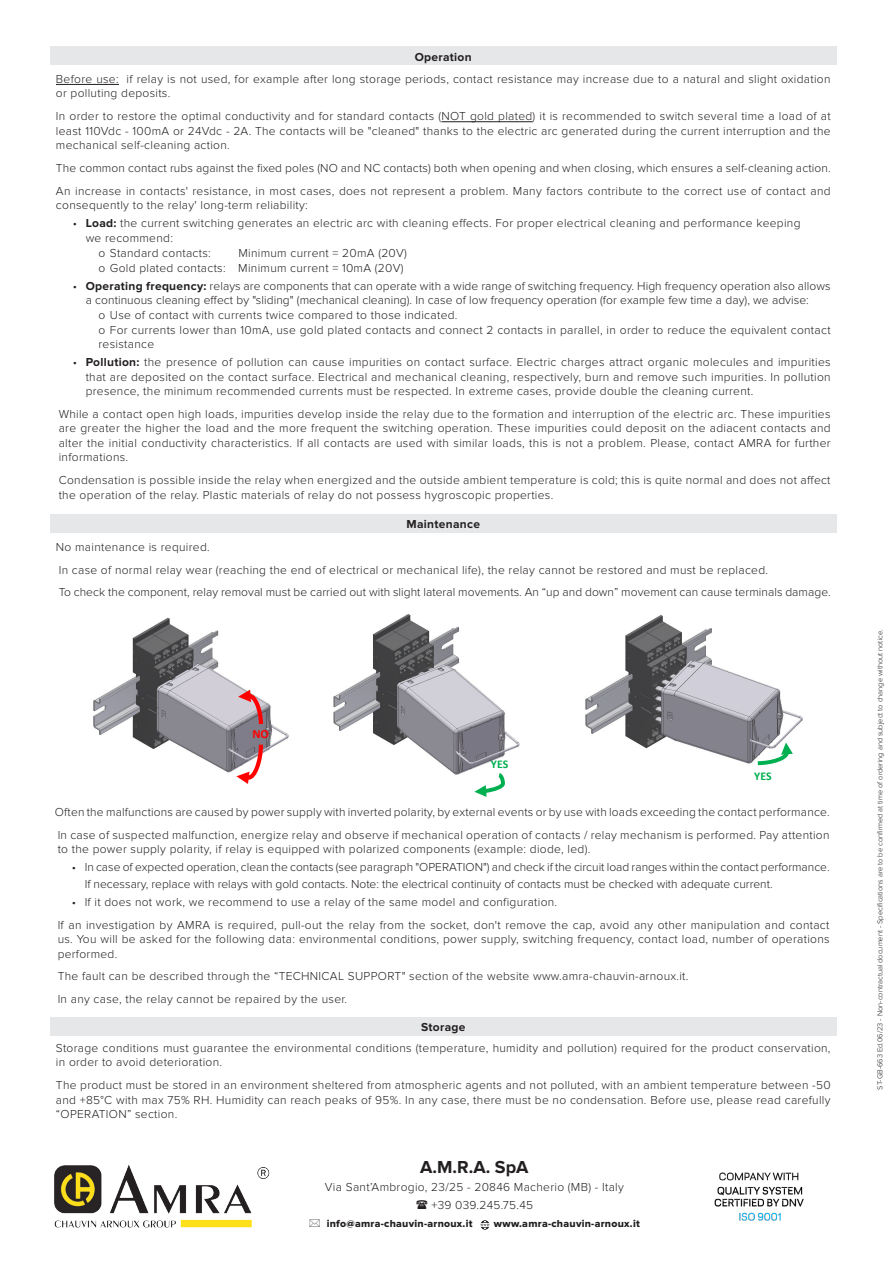
<style>
.page{position:relative;width:893px;height:1263px;background:#fff}
.page>*{position:absolute;margin:0;border:0;box-sizing:border-box;transform-origin:0 0}
.t1{font:700 18px "Proxima Nova";color:#231f20}
.t2{font:700 12.45px "Calibri";color:#f00}
.t3{font:300 12px/14.4px "Proxima Nova";letter-spacing:.025em;color:#231f20}
.t4{font:300 12px/14.4px "Proxima Nova";letter-spacing:.005em;color:#231f20}
.t5{font:300 12px/16.5px "Proxima Nova";color:#231f20}
.t6{font:700 12px "Proxima Nova";letter-spacing:.025em;color:#231f20}
.t7{font:700 11.85px "Calibri";letter-spacing:-.005em;color:#00b050}
.t8{font:10.5px "Proxima Nova Extrabld";letter-spacing:.025em;color:#231f20}
.t9{font:300 7.5px "Proxima Nova";color:#231f20}
.s1{font-weight:700}
</style>
<div class="page">
<img style="left:54px;top:1164px;width:216px;height:64px">
<img style="left:714px;top:1172px;width:90px;height:49px">
<svg style="left:480px;top:1220px;width:9px;height:9px"></svg>
<div style="left:50px;top:47px;width:787px;height:18px;background:#e6e7e9"></div>
<hr style="left:56px;top:84px;width:63px;height:1px;background:#231f20">
<hr style="left:441px;top:121px;width:92px;height:1px;background:#231f20">
<div style="left:50px;top:1017px;width:787px;height:18px;background:#e6e7e9"></div>
<img style="left:93px;top:618px;width:195px;height:155px">
<svg style="left:238px;top:690px;width:27px;height:38px"></svg>
<svg style="left:236px;top:740px;width:29px;height:44px"></svg>
<img style="left:334px;top:614px;width:186px;height:160px">
<svg style="left:474px;top:771px;width:33px;height:26px"></svg>
<img style="left:585px;top:615px;width:218px;height:149px">
<svg style="left:754px;top:742px;width:39px;height:24px"></svg>
<div style="left:50px;top:514px;width:787px;height:19px;background:#e6e7e9"></div>
<p class="t6" style="left:415px;top:50px;width:58px">Operation</p>
<p class="t3" style="left:56px;top:72px;width:776px">Before use: if relay is not used, for example after long storage periods, contact resistance may increase due to a natural and slight oxidation or polluting deposits.</p>
<p class="t3" style="left:56px;top:109px;width:776px;text-align:justify">In order to restore the optimal conductivity and for standard contacts (NOT gold plated) it is recommended to switch several time a load of at least 110Vdc - 100mA or 24Vdc - 2A. The contacts will be "cleaned" thanks to the electric arc generated during the current interruption and the mechanical self-cleaning action.</p>
<p class="t3" style="left:56px;top:161px;width:776px">The common contact rubs against the fixed poles (NO and NC contacts) both when opening and when closing, which ensures a self-cleaning action.</p>
<p class="t3" style="left:56px;top:184px;width:776px">An increase in contacts' resistance, in most cases, does not represent a problem. Many factors contribute to the correct use of contact and consequently to the relay' long-term reliability:</p>
<p class="t3" style="left:73px;top:216px;width:729px">• <span class="s1">Load:</span> the current switching generates an electric arc with cleaning effects. For proper electrical cleaning and performance keeping</p>
<p class="t3" style="left:86px;top:230px;width:89px">we recommend:</p>
<p class="t3" style="left:98px;top:245px;width:114px">o Standard contacts:</p>
<p class="t3" style="left:238px;top:245px;width:170px">Minimum current = 20mA (20V)</p>
<p class="t3" style="left:98px;top:260px;width:307px">o Gold plated contacts: Minimum current = 10mA (20V)</p>
<p class="t4" style="left:86px;top:278px;width:746px;text-indent:-13px">• <span class="s1">Operating frequency:</span> relays are components that can operate with a wide range of switching frequency. High frequency operation also allows a continuous cleaning effect by "sliding" (mechanical cleaning). In case of low frequency operation (for example few time a day), we advise:</p>
<p class="t3" style="left:98px;top:308px;width:361px">o Use of contact with currents twice compared to those indicated.</p>
<p class="t3" style="left:98px;top:323px;width:734px">o For currents lower than 10mA, use gold plated contacts and connect 2 contacts in parallel, in order to reduce the equivalent contact resistance</p>
<p class="t3" style="left:86px;top:355px;width:746px;text-align:justify;text-indent:-13px">• <span class="s1">Pollution:</span> the presence of pollution can cause impurities on contact surface. Electric charges attract organic molecules and impurities that are deposited on the contact surface. Electrical and mechanical cleaning, respectively, burn and remove such impurities. In pollution presence, the minimum recommended currents must be respected. In extreme cases, provide double the cleaning current.</p>
<p class="t3" style="left:59px;top:407px;width:773px;text-align:justify">While a contact open high loads, impurities develop inside the relay due to the formation and interruption of the electric arc. These impurities are greater the higher the load and the more frequent the switching operation. These impurities could deposit on the adiacent contacts and alter the initial conductivity characteristics. If all contacts are used with similar loads, this is not a problem. Please, contact AMRA for further informations.</p>
<p class="t3" style="left:59px;top:473px;width:773px">Condensation is possible inside the relay when energized and the outside ambient temperature is cold; this is quite normal and does not affect the operation of the relay. Plastic materials of relay do not possess hygroscopic properties.</p>
<p class="t6" style="left:407px;top:517px;width:75px">Maintenance</p>
<p class="t3" style="left:56px;top:539px;width:155px">No maintenance is required.</p>
<p class="t3" style="left:59px;top:562px;width:711px">In case of normal relay wear (reaching the end of electrical or mechanical life), the relay cannot be restored and must be replaced.</p>
<p class="t4" style="left:59px;top:585px;width:773px">To check the component, relay removal must be carried out with slight lateral movements. An “up and down” movement can cause terminals damage.</p>
<p class="t2" style="left:252px;top:725px;width:18px">NO</p>
<p class="t7" style="left:491px;top:756px;width:19px">YES</p>
<p class="t7" style="left:754px;top:768px;width:19px">YES</p>
<p class="t3" style="left:55px;top:805px;width:776px">Often the malfunctions are caused by power supply with inverted polarity, by external events or by use with loads exceeding the contact performance.</p>
<p class="t3" style="left:58px;top:828px;width:773px">In case of suspected malfunction, energize relay and observe if mechanical operation of contacts / relay mechanism is performed. Pay attention to the power supply polarity, if relay is equipped with polarized components (example: diode, led).</p>
<p class="t5" style="left:85px;top:859px;width:746px;text-indent:-13px">• In case of expected operation, clean the contacts (see paragraph "OPERATION") and check if the circuit load ranges within the contact performance.<br>If necessary, replace with relays with gold contacts. Note: the electrical continuity of contacts must be checked with adequate current.</p>
<p class="t3" style="left:72px;top:895px;width:487px">• If it does not work, we recommend to use a relay of the same model and configuration.</p>
<p class="t3" style="left:58px;top:918px;width:773px;text-align:justify">If an investigation by AMRA is required, pull-out the relay from the socket, don't remove the cap, avoid any other manipulation and contact us. You will be asked for the following data: environmental conditions, power supply, switching frequency, contact load, number of operations performed.</p>
<p class="t3" style="left:58px;top:969px;width:632px">The fault can be described through the “TECHNICAL SUPPORT" section of the website www.amra-chauvin-arnoux.it.</p>
<p class="t3" style="left:58px;top:992px;width:291px">In any case, the relay cannot be repaired by the user.</p>
<p class="t6" style="left:421px;top:1020px;width:46px">Storage</p>
<p class="t3" style="left:56px;top:1041px;width:776px">Storage conditions must guarantee the environmental conditions (temperature, humidity and pollution) required for the product conservation, in order to avoid deterioration.</p>
<p class="t3" style="left:56px;top:1078px;width:776px;text-align:justify">The product must be stored in an environment sheltered from atmospheric agents and not polluted, with an ambient temperature between -50 and +85°C with max 75% RH. Humidity can reach peaks of 95%. In any case, there must be no condensation. Before use, please read carefully “OPERATION” section.</p>
<p class="t1" style="left:420px;top:1157px;width:110px">A.M.R.A. SpA</p>
<p class="t3" style="left:325px;top:1180px;width:300px">Via Sant’Ambrogio, 23/25 - 20846 Macherio (MB) - Italy</p>
<p class="t3" style="left:431px;top:1198px;width:103px">+39 039.245.75.45</p>
<p class="t8" style="left:327px;top:1218px;width:147px">info@amra-chauvin-arnoux.it</p>
<p class="t8" style="left:494px;top:1218px;width:147px">www.amra-chauvin-arnoux.it</p>
<p class="t9" style="left:876px;top:1090px;width:462px;rotate:-90deg">ST-GB-663 Ed.06/23 - Non-contractual document - Specifications are to be confirmed at time of ordering and subject to change without notice.</p>
</div>
